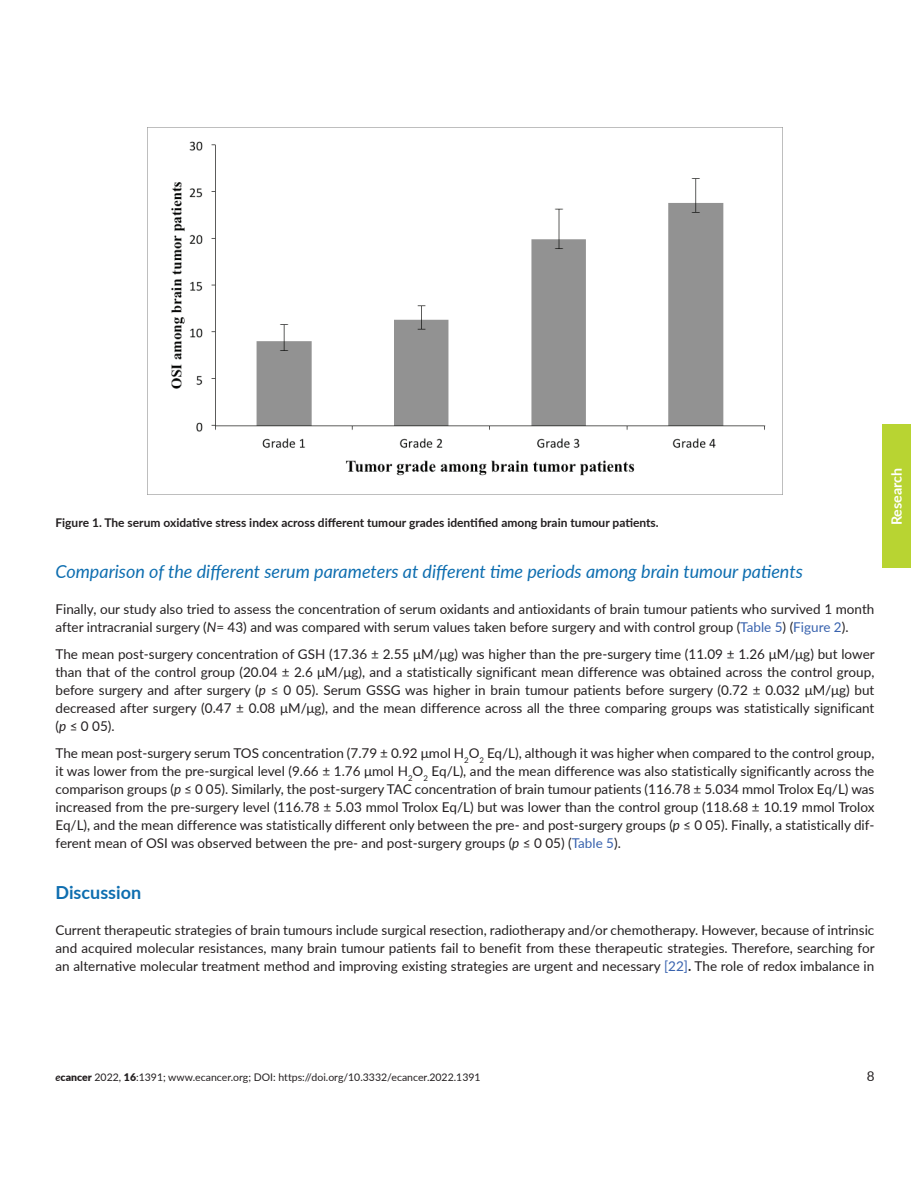
<style>
.page{position:relative;width:918px;height:1188px;background:#fff}
.page>*{position:absolute;margin:0;border:0;box-sizing:border-box;transform-origin:0 0}
.t1{font:italic 18px "Lato";color:#0e6eb0}
.t2{font:700 18px "Lato";color:#0e6eb0}
.t3{font:700 14.25px "Lato";color:#fff}
.t4{font:13.5px/18px "Lato";color:#231f20;text-align:justify}
.t5{font:700 12px "Lato";color:#231f20}
.t6{font:10.5px "Lato";color:#231f20}
.s1{font-style:italic}
.s2{color:#3862ae}
.s3{font-weight:700}
.s4{font-weight:700;font-style:italic}
.s5{font-weight:900}
</style>
<div class="page">
<div style="left:882px;top:425px;width:29px;height:143px;background:#b8d432"></div>
<img style="left:147px;top:127px;width:636px;height:368px">
<p class="t5" style="left:56px;top:514px;width:605px">Figure 1. The serum oxidative stress index across different tumour grades identified among brain tumour patients.</p>
<h1 class="t1" style="left:56px;top:559px;width:749px">Comparison of the different serum parameters at different time periods among brain tumour patients</h1>
<p class="t4" style="left:56px;top:600px;width:820px">Finally, our study also tried to assess the concentration of serum oxidants and antioxidants of brain tumour patients who survived 1 month after intracranial surgery (<span class="s1">N</span>= 43) and was compared with serum values taken before surgery and with control group (<span class="s2">Table 5</span>) (<span class="s2">Figure 2</span>).</p>
<p class="t4" style="left:56px;top:645px;width:821px">The mean post-surgery concentration of GSH (17.36 ± 2.55 μM/μg) was higher than the pre-surgery time (11.09 ± 1.26 μM/μg) but lower than that of the control group (20.04 ± 2.6 μM/μg), and a statistically significant mean difference was obtained across the control group, before surgery and after surgery (<span class="s1">p</span> ≤ 0 05). Serum GSSG was higher in brain tumour patients before surgery (0.72 ± 0.032 μM/μg) but decreased after surgery (0.47 ± 0.08 μM/μg), and the mean difference across all the three comparing groups was statistically significant (<span class="s1">p</span> ≤ 0 05).</p>
<p class="t4" style="left:55px;top:744px;width:820px">The mean post-surgery serum TOS concentration (7.79 ± 0.92 μmol H<sub>2</sub>O<sub>2</sub> Eq/L), although it was higher when compared to the control group, it was lower from the pre-surgical level (9.66 ± 1.76 μmol H<sub>2</sub>O<sub>2</sub> Eq/L), and the mean difference was also statistically significantly across the comparison groups (<span class="s1">p</span> ≤ 0 05). Similarly, the post-surgery TAC concentration of brain tumour patients (116.78 ± 5.034 mmol Trolox Eq/L) was increased from the pre-surgery level (116.78 ± 5.03 mmol Trolox Eq/L) but was lower than the control group (118.68 ± 10.19 mmol Trolox Eq/L), and the mean difference was statistically different only between the pre- and post-surgery groups (<span class="s1">p</span> ≤ 0 05). Finally, a statistically dif&shy;ferent mean of OSI was observed between the pre- and post-surgery groups (<span class="s1">p</span> ≤ 0 05) (<span class="s2">Table 5</span>).</p>
<h1 class="t2" style="left:56px;top:879px;width:87px">Discussion</h1>
<p class="t4" style="left:56px;top:921px;width:821px">Current therapeutic strategies of brain tumours include surgical resection, radiotherapy and/or chemotherapy. However, because of intrinsic and acquired molecular resistances, many brain tumour patients fail to benefit from these therapeutic strategies. Therefore, searching for an alternative molecular treatment method and improving existing strategies are urgent and necessary <span class="s2">[22]</span><span class="s3">.</span> The role of redox imbalance in</p>
<p class="t3" style="left:886px;top:525px;width:59px;rotate:-90deg">Research</p>
<p class="t6" style="left:56px;top:1070px;width:427px"><span class="s4">e</span><span class="s5">cancer</span> 2022, <span class="s5">16</span>:1391; www.ecancer.org; DOI: https://doi.org/10.3332/ecancer.2022.1391</p>
<p class="t4" style="left:867px;top:1067px;width:9px">8</p>
</div>
